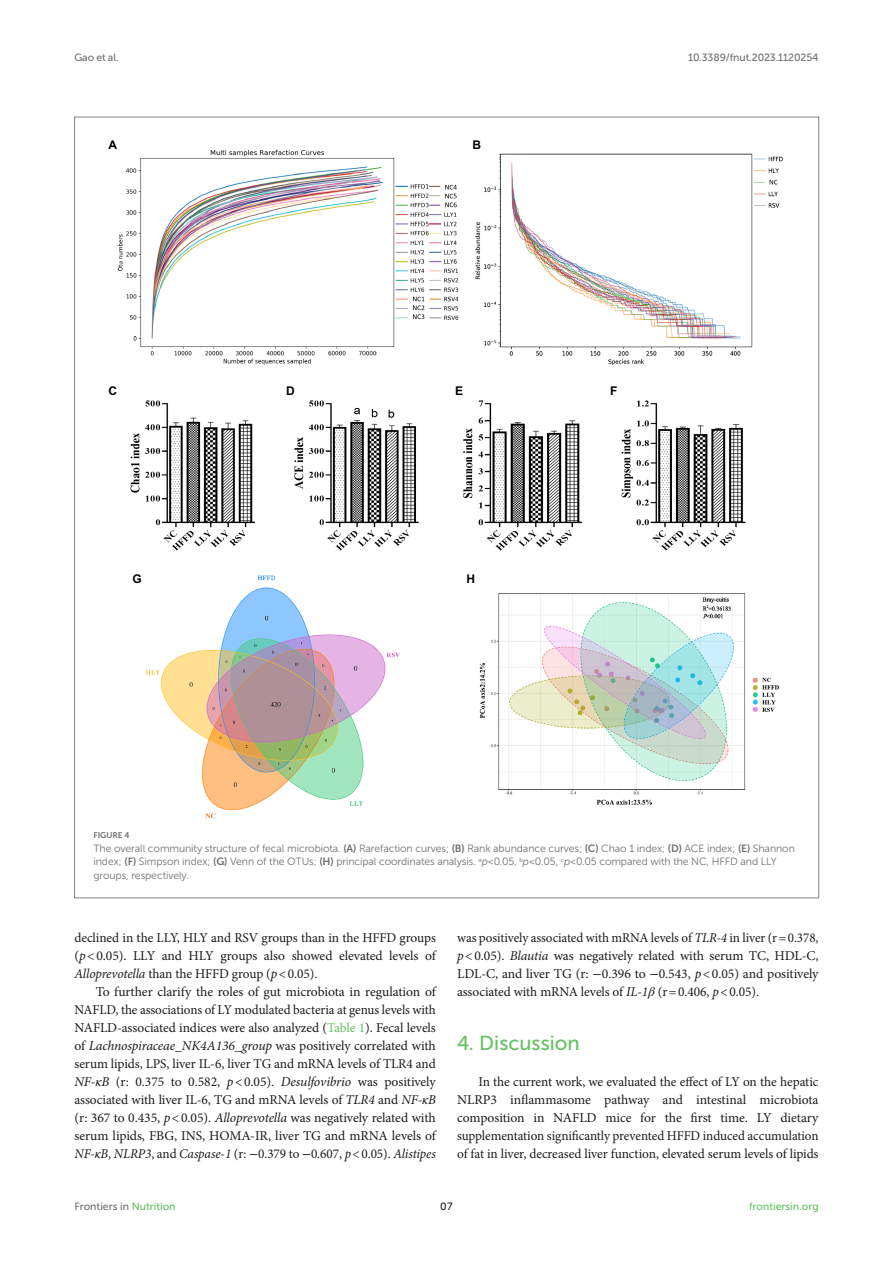
<style>
.page{position:relative;width:893px;height:1263px;background:#fff}
.page>*{position:absolute;margin:0;border:0;box-sizing:border-box;transform-origin:0 0}
.HEAD_1{font:20.25px "Museo Sans 500";color:#65c161}
.TEXT{font:13.5px/18px "Minion Pro";letter-spacing:-.005em;color:#1b1c1b;text-align:justify}
.TEXT_FLUSH{font:13.5px/18px "Minion Pro";letter-spacing:-.005em;color:#1b1c1b;text-align:justify}
.t1{font:700 12px "Arial";color:#000}
.FIG_LEG{font:10.5px/13.5px "Museo Sans 300";letter-spacing:-.01em;color:#706f70}
.t2{font:10.5px "Museo Sans 500";letter-spacing:-.015em;color:#706f70}
.t3{font:10.5px "Museo Sans 500";color:#65c161}
.t4{font:10.5px "Museo Sans 500";color:#1b1c1b}
.FIG_HD{font:8.25px "Museo Sans 700";letter-spacing:-.01em;color:#706f70}
.s1{font-family:"Museo Sans 700"}
.s2{font-style:italic}
.s3{color:#65c161}
.s4{font-family:"STIX General";font-style:italic}
.s5{font-family:"STIX General"}
</style>
<div class="page">
<img style="left:117px;top:149px;width:666px;height:670px">
<p class="t2" style="left:74px;top:51px;width:46px">Gao et al.</p>
<p class="t2" style="left:688px;top:51px;width:132px">10.3389/fnut.2023.1120254</p>
<p class="t1" style="left:109px;top:136px;width:10px">A</p>
<p class="t1" style="left:473px;top:136px;width:10px">B</p>
<p class="t1" style="left:109px;top:382px;width:10px">C</p>
<p class="t1" style="left:286px;top:382px;width:10px">D</p>
<p class="t1" style="left:455px;top:382px;width:10px">E</p>
<p class="t1" style="left:610px;top:382px;width:9px">F</p>
<p class="t1" style="left:132px;top:571px;width:11px">G</p>
<p class="t1" style="left:467px;top:571px;width:10px">H</p>
<p class="FIG_HD" style="left:94px;top:831px;width:37px">FIGURE 4</p>
<p class="FIG_LEG" style="left:94px;top:842px;width:703px">The overall community structure of fecal microbiota. <span class="s1">(A)</span> Rarefaction curves; <span class="s1">(B)</span> Rank abundance curves; <span class="s1">(C)</span> Chao 1 index; <span class="s1">(D)</span> ACE index; <span class="s1">(E)</span> Shannon index; <span class="s1">(F)</span> Simpson index; <span class="s1">(G)</span> Venn of the OTUs; <span class="s1">(H)</span> principal coordinates analysis. <sup>a</sup><span class="s2">p</span> &lt; 0.05, <sup>b</sup><span class="s2">p</span> &lt; 0.05, <sup>c</sup><span class="s2">p</span> &lt; 0.05 compared with the NC, HFFD and LLY groups, respectively.</p>
<p class="TEXT" style="left:74px;top:929px;width:363px">declined in the LLY, HLY and RSV groups than in the HFFD groups (<span class="s2">p</span>&lt;0.05). LLY and HLY groups also showed elevated levels of <span class="s2">Alloprevotella</span> than the HFFD group (<span class="s2">p</span>&lt;0.05).</p>
<p class="TEXT" style="left:74px;top:983px;width:363px;text-indent:21px">To further clarify the roles of gut microbiota in regulation of NAFLD, the associations of LY modulated bacteria at genus levels with NAFLD-associated indices were also analyzed (<span class="s3">Table 1</span>). Fecal levels of <span class="s2">Lachnospiraceae_NK4A136_group</span> was positively correlated with serum lipids, LPS, liver IL-6, liver TG and mRNA levels of TLR4 and <span class="s2">NF-</span><span class="s4">κ</span><span class="s2">B</span> (r: 0.375 to 0.582, <span class="s2">p</span>&lt;0.05). <span class="s2">Desulfovibrio</span> was positively associated with liver IL-6, TG and mRNA levels of <span class="s2">TLR4</span> and <span class="s2">NF-</span><span class="s4">κ</span><span class="s2">B </span>(r: 367 to 0.435, <span class="s2">p</span>&lt;0.05). <span class="s2">Alloprevotella</span> was negatively related with serum lipids, FBG, INS, HOMA-IR, liver TG and mRNA levels of <span class="s2">NF-</span><span class="s4">κ</span><span class="s2">B</span>, <span class="s2">NLRP3</span>, and <span class="s2">Caspase-1</span> (r: <span class="s5">−</span>0.379 to <span class="s5">−</span>0.607, <span class="s2">p</span>&lt;0.05). <span class="s2">Alistipes</span></p>
<p class="TEXT" style="left:457px;top:929px;width:363px">was positively associated with mRNA levels of <span class="s2">TLR-4</span> in liver (r=0.378, <span class="s2">p</span>&lt;0.05). <span class="s2">Blautia</span> was negatively related with serum TC, HDL-C, LDL-C, and liver TG (r: <span class="s5">−</span>0.396 to <span class="s5">−</span>0.543, <span class="s2">p</span>&lt;0.05) and positively associated with mRNA levels of <span class="s2">IL-1</span><span class="s4">β</span> (r=0.406, <span class="s2">p</span>&lt;0.05).</p>
<p class="HEAD_1" style="left:457px;top:1032px;width:124px">4. Discussion</p>
<p class="TEXT_FLUSH" style="left:457px;top:1073px;width:363px;text-indent:21px">In the current work, we evaluated the effect of LY on the hepatic NLRP3 inflammasome pathway and intestinal microbiota composition in NAFLD mice for the first time. LY dietary supplementation significantly prevented HFFD induced accumulation of fat in liver, decreased liver function, elevated serum levels of lipids</p>
<p class="t2" style="left:74px;top:1200px;width:103px">Frontiers in <span class="s3">Nutrition</span></p>
<p class="t4" style="left:440px;top:1200px;width:14px">07</p>
<p class="t3" style="left:749px;top:1200px;width:71px">frontiersin.org</p>
</div>
